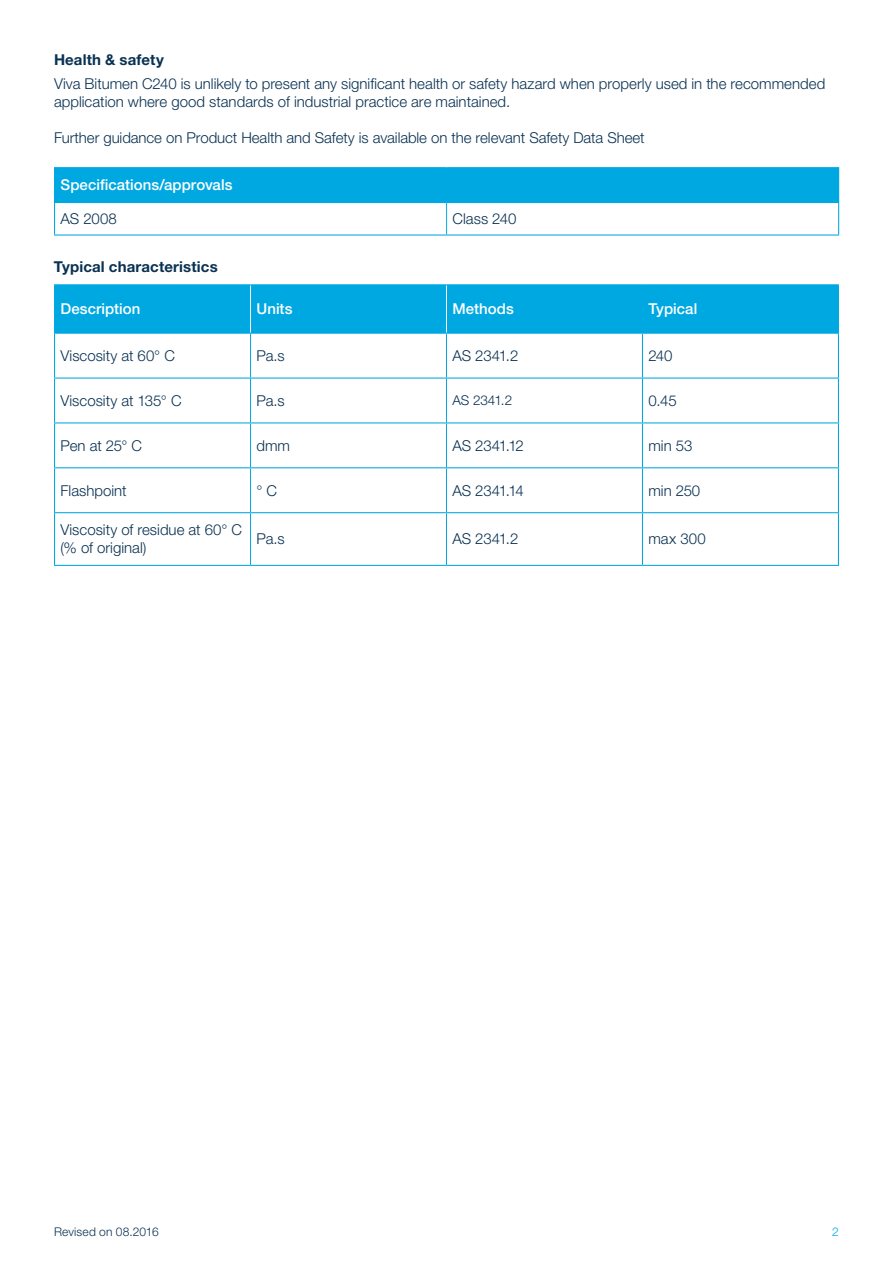
<style>
.page{position:relative;width:893px;height:1263px;background:#fff}
.page>*{position:absolute;margin:0;border:0;box-sizing:border-box;transform-origin:0 0}
.t1{font:300 15px/18px "Helvetica Neue LT Pro";color:#093152}
.t2{font:500 15px "Helvetica Neue LT Pro";color:#fff}
.t3{font:700 15px "Helvetica Neue LT Pro";letter-spacing:.01em;color:#093152}
.t4{font:300 13.5px "Helvetica Neue LT Pro";letter-spacing:-.01em;color:#093152}
.t5{font:300 12px "Helvetica Neue LT Pro";letter-spacing:.015em;color:#093152}
.t6{font:300 12px "Helvetica Neue LT Pro";color:#00a8e1}
</style>
<div class="page">
<div style="left:55px;top:168px;width:784px;height:34px;background:#00a8e1"></div>
<hr style="left:446px;top:203px;width:1px;height:31px;background:#00a8e1">
<hr style="left:54px;top:167px;width:393px;height:1px;background:#00a8e1">
<hr style="left:54px;top:168px;width:1px;height:34px;background:#00a8e1">
<hr style="left:447px;top:167px;width:392px;height:1px;background:#00a8e1">
<hr style="left:54px;top:202px;width:393px;height:1px;background:#00a8e1">
<hr style="left:54px;top:203px;width:1px;height:31px;background:#00a8e1">
<hr style="left:447px;top:202px;width:392px;height:1px;background:#00a8e1">
<hr style="left:838px;top:203px;width:1px;height:31px;background:#00a8e1">
<hr style="left:54px;top:234px;width:393px;height:2px;background:#00a8e1">
<hr style="left:447px;top:234px;width:392px;height:2px;background:#00a8e1">
<div style="left:55px;top:285px;width:783px;height:48px;background:#00a8e1"></div>
<svg style="left:55px;top:334px;width:783px;height:231px"></svg>
<hr style="left:250px;top:334px;width:1px;height:43px;background:#00a8e1">
<hr style="left:446px;top:334px;width:1px;height:43px;background:#00a8e1">
<hr style="left:250px;top:379px;width:1px;height:43px;background:#00a8e1">
<hr style="left:446px;top:379px;width:1px;height:43px;background:#00a8e1">
<hr style="left:250px;top:423px;width:1px;height:44px;background:#00a8e1">
<hr style="left:446px;top:423px;width:1px;height:44px;background:#00a8e1">
<hr style="left:250px;top:468px;width:1px;height:44px;background:#00a8e1">
<hr style="left:446px;top:468px;width:1px;height:44px;background:#00a8e1">
<hr style="left:250px;top:513px;width:1px;height:52px;background:#00a8e1">
<hr style="left:446px;top:513px;width:1px;height:52px;background:#00a8e1">
<hr style="left:250px;top:285px;width:1px;height:48px;background:#fff">
<hr style="left:446px;top:285px;width:1px;height:48px;background:#fff">
<hr style="left:54px;top:284px;width:196px;height:1px;background:#00a8e1">
<hr style="left:54px;top:285px;width:1px;height:48px;background:#00a8e1">
<hr style="left:250px;top:284px;width:196px;height:1px;background:#00a8e1">
<hr style="left:446px;top:284px;width:196px;height:1px;background:#00a8e1">
<hr style="left:642px;top:284px;width:197px;height:1px;background:#00a8e1">
<hr style="left:642px;top:285px;width:1px;height:48px;background:#00a8e1">
<hr style="left:838px;top:285px;width:1px;height:48px;background:#00a8e1">
<hr style="left:54px;top:333px;width:196px;height:1px;background:#00a8e1">
<hr style="left:54px;top:334px;width:1px;height:43px;background:#00a8e1">
<hr style="left:250px;top:333px;width:196px;height:1px;background:#00a8e1">
<hr style="left:446px;top:333px;width:196px;height:1px;background:#00a8e1">
<hr style="left:642px;top:333px;width:197px;height:1px;background:#00a8e1">
<hr style="left:642px;top:334px;width:1px;height:43px;background:#00a8e1">
<hr style="left:838px;top:334px;width:1px;height:43px;background:#00a8e1">
<hr style="left:54px;top:377px;width:196px;height:2px;background:#00a8e1">
<hr style="left:54px;top:379px;width:1px;height:43px;background:#00a8e1">
<hr style="left:250px;top:377px;width:196px;height:2px;background:#00a8e1">
<hr style="left:446px;top:377px;width:196px;height:2px;background:#00a8e1">
<hr style="left:642px;top:377px;width:197px;height:2px;background:#00a8e1">
<hr style="left:642px;top:379px;width:1px;height:43px;background:#00a8e1">
<hr style="left:838px;top:379px;width:1px;height:43px;background:#00a8e1">
<hr style="left:54px;top:422px;width:196px;height:1px;background:#00a8e1">
<hr style="left:54px;top:423px;width:1px;height:44px;background:#00a8e1">
<hr style="left:250px;top:422px;width:196px;height:1px;background:#00a8e1">
<hr style="left:446px;top:422px;width:196px;height:1px;background:#00a8e1">
<hr style="left:642px;top:422px;width:197px;height:1px;background:#00a8e1">
<hr style="left:642px;top:423px;width:1px;height:44px;background:#00a8e1">
<hr style="left:838px;top:423px;width:1px;height:44px;background:#00a8e1">
<hr style="left:54px;top:467px;width:196px;height:1px;background:#00a8e1">
<hr style="left:54px;top:468px;width:1px;height:44px;background:#00a8e1">
<hr style="left:250px;top:467px;width:196px;height:1px;background:#00a8e1">
<hr style="left:446px;top:467px;width:196px;height:1px;background:#00a8e1">
<hr style="left:642px;top:467px;width:197px;height:1px;background:#00a8e1">
<hr style="left:642px;top:468px;width:1px;height:44px;background:#00a8e1">
<hr style="left:838px;top:468px;width:1px;height:44px;background:#00a8e1">
<hr style="left:54px;top:512px;width:196px;height:1px;background:#00a8e1">
<hr style="left:54px;top:513px;width:1px;height:52px;background:#00a8e1">
<hr style="left:250px;top:512px;width:196px;height:1px;background:#00a8e1">
<hr style="left:446px;top:512px;width:196px;height:1px;background:#00a8e1">
<hr style="left:642px;top:512px;width:197px;height:1px;background:#00a8e1">
<hr style="left:642px;top:513px;width:1px;height:52px;background:#00a8e1">
<hr style="left:838px;top:513px;width:1px;height:52px;background:#00a8e1">
<hr style="left:54px;top:565px;width:196px;height:1px;background:#00a8e1">
<hr style="left:250px;top:565px;width:196px;height:1px;background:#00a8e1">
<hr style="left:446px;top:565px;width:196px;height:1px;background:#00a8e1">
<hr style="left:642px;top:565px;width:197px;height:1px;background:#00a8e1">
<p class="t3" style="left:54px;top:50px;width:111px">Health &amp; safety</p>
<p class="t1" style="left:54px;top:74px;width:773px">Viva Bitumen C240 is unlikely to present any significant health or safety hazard when properly used in the recommended application where good standards of industrial practice are maintained.</p>
<p class="t1" style="left:54px;top:128px;width:592px">Further guidance on Product Health and Safety is available on the relevant Safety Data Sheet</p>
<p class="t2" style="left:61px;top:176px;width:173px">Specifications/approvals</p>
<p class="t1" style="left:61px;top:209px;width:58px">AS 2008</p>
<p class="t1" style="left:453px;top:209px;width:65px">Class 240</p>
<p class="t3" style="left:54px;top:257px;width:165px">Typical characteristics</p>
<p class="t2" style="left:61px;top:300px;width:81px">Description</p>
<p class="t2" style="left:256px;top:300px;width:37px">Units</p>
<p class="t2" style="left:452px;top:300px;width:63px">Methods</p>
<p class="t2" style="left:648px;top:300px;width:50px">Typical</p>
<p class="t1" style="left:61px;top:346px;width:116px">Viscosity at 60° C</p>
<p class="t1" style="left:256px;top:346px;width:30px">Pa.s</p>
<p class="t1" style="left:452px;top:346px;width:67px">AS 2341.2</p>
<p class="t1" style="left:648px;top:346px;width:26px">240</p>
<p class="t1" style="left:61px;top:391px;width:123px">Viscosity at 135° C</p>
<p class="t1" style="left:256px;top:391px;width:30px">Pa.s</p>
<p class="t4" style="left:452px;top:392px;width:61px">AS 2341.2</p>
<p class="t1" style="left:648px;top:391px;width:30px">0.45</p>
<p class="t1" style="left:61px;top:436px;width:83px">Pen at 25° C</p>
<p class="t1" style="left:256px;top:436px;width:35px">dmm</p>
<p class="t1" style="left:452px;top:436px;width:73px">AS 2341.12</p>
<p class="t1" style="left:648px;top:436px;width:45px">min 53</p>
<p class="t1" style="left:61px;top:481px;width:68px">Flashpoint</p>
<p class="t1" style="left:256px;top:481px;width:22px">° C</p>
<p class="t1" style="left:452px;top:481px;width:73px">AS 2341.14</p>
<p class="t1" style="left:648px;top:481px;width:53px">min 250</p>
<p class="t1" style="left:60px;top:521px;width:183px">Viscosity of residue at 60° C (% of original)</p>
<p class="t1" style="left:256px;top:530px;width:30px">Pa.s</p>
<p class="t1" style="left:452px;top:530px;width:67px">AS 2341.2</p>
<p class="t1" style="left:648px;top:530px;width:59px">max 300</p>
<p class="t5" style="left:54px;top:1224px;width:106px">Revised on 08.2016</p>
<p class="t6" style="left:832px;top:1224px;width:8px">2</p>
</div>
